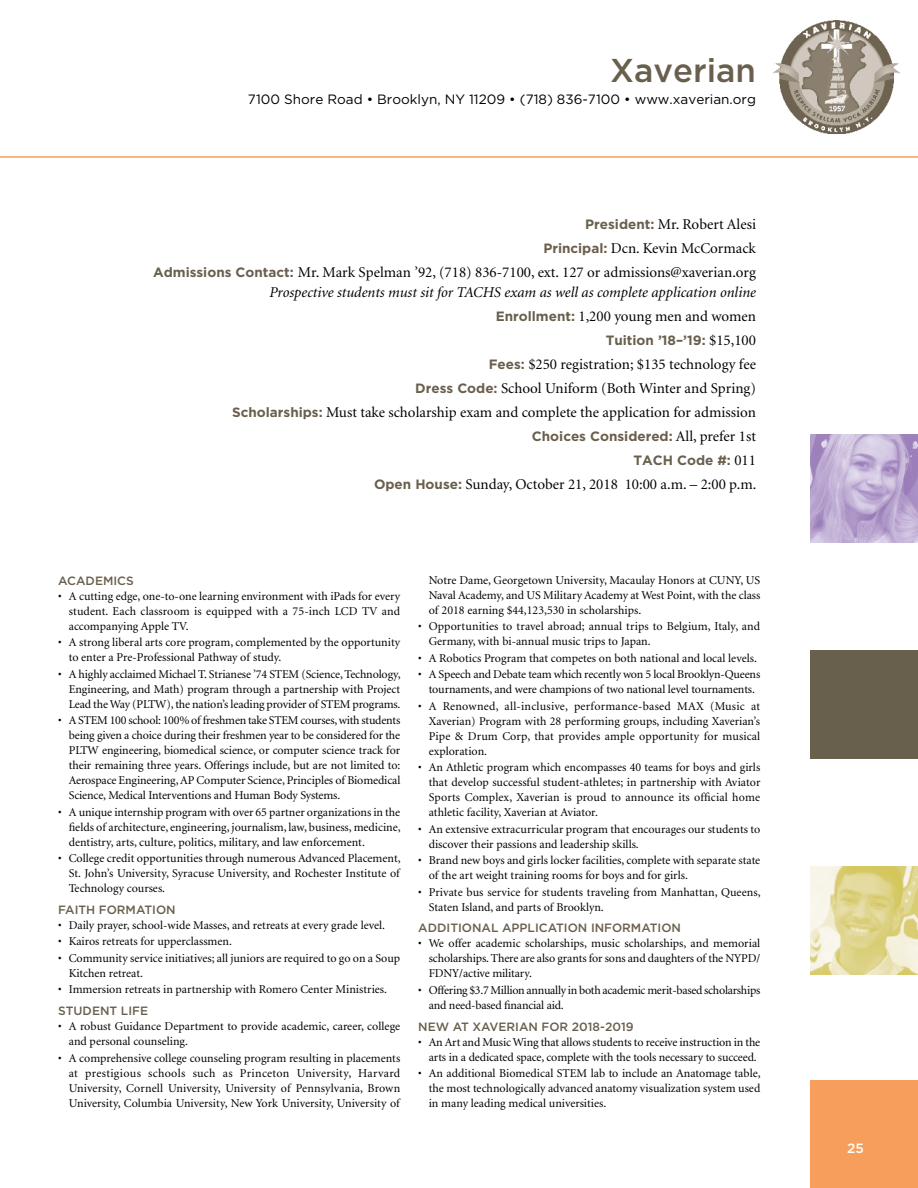
<style>
.page{position:relative;width:918px;height:1188px;background:#fff}
.page>*{position:absolute;margin:0;border:0;box-sizing:border-box;transform-origin:0 0}
.t1{font:500 33px "Gotham";color:#695f4d}
.t2{font:15px/24px "Minion";color:#000;text-align:right}
.t3{font:italic 15px/24px "Minion";color:#000;text-align:right}
.t4{font:700 13.5px/24px "Gotham";color:#695f4d;text-align:right}
.t5{font:13.5px "Gotham";color:#000}
.t6{font:500 13.5px "Gotham";color:#fff}
.t7{font:12px/15px "Minion";color:#000;text-align:justify}
.t8{font:500 12px "Gotham";color:#695f4d}
.t9{font:12px/15px "Minion";letter-spacing:-.02em;color:#000}
.s1{font-family:"Gotham";font-weight:700;font-size:13.5px;color:#695f4d}
.s2{font-family:"Gotham";font-weight:700;font-style:normal;font-size:13.5px;color:#695f4d}
.s3{font-style:normal}
.s4{font-family:"Minion";font-weight:400;font-size:15px;color:#000}
</style>
<div class="page">
<hr style="left:0;top:156px;width:918px;height:2px;background:#f89e5d">
<img style="left:810px;top:435px;width:108px;height:108px">
<div style="left:810px;top:651px;width:108px;height:108px;background:#695f4d"></div>
<img style="left:810px;top:866px;width:108px;height:108px">
<div style="left:810px;top:1080px;width:108px;height:108px;background:#f89e5d"></div>
<img style="left:773px;top:20px;width:127px;height:114px">
<h1 class="t1" style="left:610px;top:51px;width:147px">XAVERIAN</h1>
<p class="t5" style="left:248px;top:92px;width:510px">7100 Shore Road • Brooklyn, NY 11209 • (718) 836-7100 • www.xaverian.org</p>
<p class="t2" style="left:153px;top:213px;width:604px"><span class="s1">President:</span> Mr. Robert Alesi<br><span class="s1">Principal:</span> Dcn. Kevin McCormack<br><span class="s1">Admissions Contact:</span> Mr. Mark Spelman ’92, (718) 836-7100, ext. 127 or admissions@xaverian.org</p>
<p class="t3" style="left:269px;top:280px;width:488px">Prospective students must sit for TACHS exam as well as complete application online<br><span class="s2">Enrollment:</span> <span class="s3">1,200 young men and women</span></p>
<p class="t4" style="left:606px;top:328px;width:152px">Tuition ’18–’19: <span class="s4">$15,100</span></p>
<p class="t2" style="left:232px;top:352px;width:525px"><span class="s1">Fees:</span> $250 registration; $135 technology fee<br><span class="s1">Dress Code:</span> School Uniform (Both Winter and Spring)<br><span class="s1">Scholarships:</span> Must take scholarship exam and complete the application for admission</p>
<p class="t4" style="left:532px;top:424px;width:226px">Choices Considered: <span class="s4">All, prefer 1st<br></span>TACH Code #: <span class="s4">011</span></p>
<p class="t2" style="left:374px;top:472px;width:384px"><span class="s1">Open House:</span> Sunday, October 21, 2018 10:00 a.m. – 2:00 p.m.</p>
<p class="t8" style="left:58px;top:574px;width:19px">ACAD</p>
<p class="t8" style="left:95px;top:574px;width:31px">EM ICS</p>
<p class="t7" style="left:69px;top:589px;width:333px;text-indent:-10px">• A cutting edge, one-to-one learning environment with iPads for every student. Each classroom is equipped with a 75-inch LCD TV and accompanying Apple TV.</p>
<p class="t7" style="left:69px;top:635px;width:333px;text-indent:-10px">• A strong liberal arts core program, complemented by the opportunity to enter a Pre-Professional Pathway of study.</p>
<p class="t7" style="left:69px;top:667px;width:333px;text-indent:-10px">• A highly acclaimed Michael T. Strianese ’74 STEM (Science,Technology, Engineering, and Math) program through a partnership with Project Lead the Way (PLTW), the nation’s leading provider of STEM programs.</p>
<p class="t7" style="left:69px;top:713px;width:333px;text-indent:-10px">• A STEM 100 school: 100% of freshmen take STEM courses,with students being given a choice during their freshmen year to be considered for the PLTW engineering, biomedical science, or computer science track for their remaining three years. Offerings include, but are not limited to:<br>Aerospace Engineering, AP Computer Science, Principles of Biomedical Science, Medical Interventions and Human Body Systems.</p>
<p class="t7" style="left:69px;top:805px;width:333px;text-indent:-10px">• A unique internship program with over 65 partner organizations in the fields of architecture, engineering, journalism, law, business, medicine, dentistry, arts, culture, politics, military, and law enforcement.</p>
<p class="t7" style="left:69px;top:851px;width:333px;text-indent:-10px">• College credit opportunities through numerous Advanced Placement, St. John’s University, Syracuse University, and Rochester Institute of Technology courses.</p>
<p class="t8" style="left:58px;top:903px;width:77px">FAITH FORMAT</p>
<p class="t8" style="left:152px;top:903px;width:25px">ION</p>
<p class="t7" style="left:58px;top:918px;width:328px">• Daily prayer, school-wide Masses, and retreats at every grade level.</p>
<p class="t7" style="left:58px;top:934px;width:175px">• Kairos retreats for upperclassmen.</p>
<p class="t7" style="left:69px;top:951px;width:333px;text-indent:-10px">• Community service initiatives; all juniors are required to go on a Soup<br>Kitchen retreat.</p>
<p class="t7" style="left:58px;top:982px;width:330px">• Immersion retreats in partnership with Romero Center Ministries.</p>
<p class="t8" style="left:58px;top:1004px;width:91px">STUDENT LIFE</p>
<p class="t7" style="left:69px;top:1019px;width:333px;text-indent:-10px">• A robust Guidance Department to provide academic, career, college and personal counseling.</p>
<p class="t7" style="left:69px;top:1051px;width:333px;text-indent:-10px">• A comprehensive college counseling program resulting in placements at prestigious schools such as Princeton University, Harvard University, Cornell University, University of Pennsylvania, Brown University, Columbia University, New York University, University of</p>
<p class="t7" style="left:429px;top:573px;width:333px">Notre Dame, Georgetown University, Macaulay Honors at CUNY, US Naval Academy, and US Military Academy at West Point, with the class of 2018 earning $44,123,530 in scholarships.</p>
<p class="t7" style="left:429px;top:619px;width:333px;text-indent:-10px">• Opportunities to travel abroad; annual trips to Belgium, Italy, and<br>Germany, with bi-annual music trips to Japan.</p>
<p class="t7" style="left:418px;top:651px;width:340px">• A Robotics Program that competes on both national and local levels.</p>
<p class="t7" style="left:418px;top:667px;width:343px;text-align:center">• A Speech and Debate team which recently won 5 local Brooklyn-Queens tournaments, and were champions of two national level tournaments.</p>
<p class="t7" style="left:429px;top:699px;width:333px;text-indent:-10px">• A Renowned, all-inclusive, performance-based MAX (Music at Xaverian) Program with 28 performing groups, including Xaverian’s Pipe &amp; Drum Corp, that provides ample opportunity for musical exploration.</p>
<p class="t7" style="left:429px;top:760px;width:333px;text-indent:-10px">• An Athletic program which encompasses 40 teams for boys and girls that develop successful student-athletes; in partnership with Aviator Sports Complex, Xaverian is proud to announce its official home athletic facility, Xaverian at Aviator.</p>
<p class="t7" style="left:429px;top:822px;width:333px;text-indent:-10px">• An extensive extracurricular program that encourages our students to discover their passions and leadership skills.</p>
<p class="t7" style="left:429px;top:853px;width:333px;text-indent:-10px">• Brand new boys and girls locker facilities, complete with separate state of the art weight training rooms for boys and for girls.</p>
<p class="t7" style="left:429px;top:885px;width:333px;text-indent:-10px">• Private bus service for students traveling from Manhattan, Queens,<br>Staten Island, and parts of Brooklyn.</p>
<p class="t8" style="left:418px;top:921px;width:102px">ADDITIONAL APPL</p>
<p class="t8" style="left:535px;top:921px;width:13px">ICAT</p>
<p class="t8" style="left:564px;top:921px;width:77px">ION I NFORMAT</p>
<p class="t8" style="left:658px;top:921px;width:25px">ION</p>
<p class="t7" style="left:429px;top:936px;width:333px;text-indent:-10px">• We offer academic scholarships, music scholarships, and memorial scholarships. There are also grants for sons and daughters of the NYPD/ FDNY/active military.</p>
<p class="t9" style="left:429px;top:983px;width:333px;text-indent:-10px">• Offering $3.7 Million annually in both academic merit-based scholarships and need-based financial aid.</p>
<p class="t8" style="left:418px;top:1019px;width:217px">N EW AT XAVERIAN FO R 2018-2019</p>
<p class="t7" style="left:418px;top:1035px;width:343px;text-align:center">• An Art and Music Wing that allows students to receive instruction in the arts in a dedicated space, complete with the tools necessary to succeed.</p>
<p class="t7" style="left:429px;top:1066px;width:333px;text-indent:-10px">• An additional Biomedical STEM lab to include an Anatomage table, the most technologically advanced anatomy visualization system used in many leading medical universities.</p>
<p class="t6" style="left:847px;top:1141px;width:18px">25</p>
</div>
